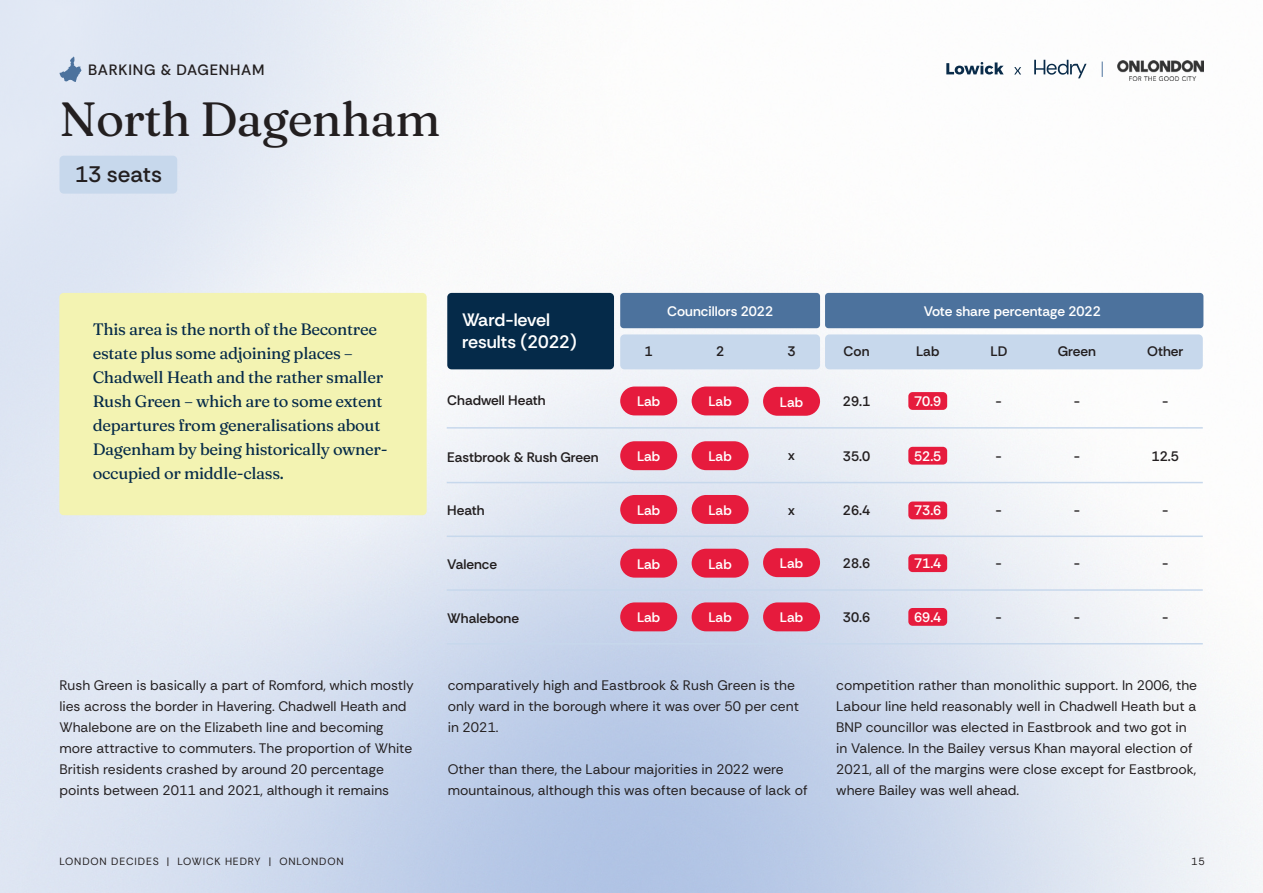
<style>
.page{position:relative;width:1263px;height:893px;background:#fff}
.page>*{position:absolute;margin:0;border:0;box-sizing:border-box;transform-origin:0 0}
.t1{font:900 48px "Fraunces 9 pt";letter-spacing:-.02em;color:#231f20}
.t2{font:500 22.5px "Rethink Sans";color:#231f20}
.t3{font:600 18px/21.6px "Rethink Sans";color:#fff}
.t4{font:900 16.5px/24px "Fraunces 9 pt";letter-spacing:-.02em;color:#052a49}
.t5{font:500 15px "Rethink Sans";letter-spacing:.05em;color:#231f20}
.t6{font:600 13.95px "Rethink Sans";color:#231f20}
.t7{font:13.8px/21px "Rethink Sans";color:#231f20}
.t8{font:600 13.8px "Rethink Sans";color:#231f20}
.t9{font:600 13.8px "Rethink Sans";color:#fff}
.t10{font:10.5px "Rethink Sans";letter-spacing:.08em;color:#231f20}
</style>
<div class="page">
<img style="left:0;top:0;width:1263px;height:893px">
<svg style="left:946px;top:62px;width:58px;height:13px"></svg>
<svg style="left:1034px;top:60px;width:52px;height:18px"></svg>
<svg style="left:1014px;top:67px;width:7px;height:8px"></svg>
<img style="left:1118px;top:61px;width:85px;height:20px">
<svg style="left:1102px;top:62px;width:1px;height:15px"></svg>
<svg style="left:60px;top:57px;width:22px;height:25px"></svg>
<div style="left:447px;top:293px;width:167px;height:76px;background:#052a49;border-radius:4px"></div>
<div style="left:825px;top:293px;width:378px;height:35px;background:#4c729d;border-radius:3px"></div>
<div style="left:620px;top:293px;width:200px;height:35px;background:#4c729d;border-radius:3px"></div>
<div style="left:908px;top:392px;width:39px;height:18px;background:#e61b3d;border-radius:4px"></div>
<div style="left:692px;top:386px;width:57px;height:29px;background:#e61b3d;border-radius:14px"></div>
<div style="left:620px;top:386px;width:57px;height:29px;background:#e61b3d;border-radius:14px"></div>
<div style="left:763px;top:387px;width:57px;height:29px;background:#e61b3d;border-radius:14px"></div>
<div style="left:763px;top:548px;width:57px;height:29px;background:#e61b3d;border-radius:14px"></div>
<div style="left:763px;top:602px;width:57px;height:29px;background:#e61b3d;border-radius:14px"></div>
<div style="left:692px;top:495px;width:57px;height:29px;background:#e61b3d;border-radius:14px"></div>
<div style="left:620px;top:495px;width:57px;height:29px;background:#e61b3d;border-radius:14px"></div>
<div style="left:908px;top:501px;width:39px;height:18px;background:#e61b3d;border-radius:4px"></div>
<div style="left:908px;top:447px;width:39px;height:18px;background:#e61b3d;border-radius:4px"></div>
<div style="left:692px;top:441px;width:57px;height:29px;background:#e61b3d;border-radius:14px"></div>
<div style="left:620px;top:441px;width:57px;height:29px;background:#e61b3d;border-radius:14px"></div>
<div style="left:908px;top:554px;width:39px;height:18px;background:#e61b3d;border-radius:4px"></div>
<div style="left:692px;top:549px;width:57px;height:29px;background:#e61b3d;border-radius:14px"></div>
<div style="left:620px;top:549px;width:57px;height:29px;background:#e61b3d;border-radius:14px"></div>
<div style="left:908px;top:608px;width:39px;height:18px;background:#e61b3d;border-radius:4px"></div>
<div style="left:692px;top:602px;width:57px;height:29px;background:#e61b3d;border-radius:14px"></div>
<div style="left:620px;top:602px;width:57px;height:29px;background:#e61b3d;border-radius:14px"></div>
<div style="left:825px;top:334px;width:378px;height:35px;background:#c7d8ec;border-radius:4px"></div>
<div style="left:620px;top:334px;width:200px;height:35px;background:#c7d8ec;border-radius:4px"></div>
<hr style="left:447px;top:427px;width:756px;height:2px;background:#c7d8ec">
<hr style="left:447px;top:482px;width:756px;height:1px;background:#c7d8ec">
<hr style="left:447px;top:536px;width:756px;height:1px;background:#c7d8ec">
<hr style="left:447px;top:589px;width:756px;height:2px;background:#c7d8ec">
<hr style="left:447px;top:643px;width:756px;height:1px;background:#c7d8ec">
<div style="left:59px;top:293px;width:368px;height:222px;background:#f3f3b2;border-radius:4px"></div>
<div style="left:60px;top:156px;width:117px;height:38px;background:#c7d8ec;border-radius:4px"></div>
<p class="t5" style="left:88px;top:60px;width:178px">BARKING &amp; DAGENHAM</p>
<h1 class="t1" style="left:60px;top:81px;width:382px">North Dagenham</h1>
<h2 class="t2" style="left:75px;top:161px;width:89px">13 seats</h2>
<p class="t4" style="left:93px;top:317px;width:296px">This area is the north of the Becontree estate plus some adjoining places – Chadwell Heath and the rather smaller Rush Green – which are to some extent departures from generalisations about Dagenham by being historically owner&shy;occupied or middle-class.</p>
<p class="t7" style="left:59px;top:674px;width:356px">Rush Green is basically a part of Romford, which mostly lies across the border in Havering. Chadwell Heath and Whalebone are on the Elizabeth line and becoming more attractive to commuters. The proportion of White British residents crashed by around 20 percentage points between 2011 and 2021, although it remains</p>
<h3 class="t3" style="left:462px;top:309px;width:116px">Ward-level results (2022)</h3>
<p class="t9" style="left:667px;top:302px;width:107px">Councillors 2022</p>
<p class="t9" style="left:924px;top:302px;width:178px">Vote share percentage 2022</p>
<p class="t8" style="left:645px;top:343px;width:10px">1</p>
<p class="t8" style="left:716px;top:343px;width:10px">2</p>
<p class="t8" style="left:787px;top:343px;width:10px">3</p>
<p class="t8" style="left:843px;top:343px;width:27px">Con</p>
<p class="t8" style="left:916px;top:343px;width:25px">Lab</p>
<p class="t8" style="left:990px;top:343px;width:19px">LD</p>
<p class="t8" style="left:1058px;top:343px;width:40px">Green</p>
<p class="t8" style="left:1147px;top:343px;width:38px">Other</p>
<p class="t8" style="left:447px;top:392px;width:100px">Chadwell Heath</p>
<p class="t9" style="left:637px;top:393px;width:25px">Lab</p>
<p class="t9" style="left:708px;top:393px;width:25px">Lab</p>
<p class="t9" style="left:780px;top:393px;width:25px">Lab</p>
<p class="t8" style="left:843px;top:393px;width:29px">29.1</p>
<p class="t9" style="left:914px;top:393px;width:29px">70.9</p>
<p class="t8" style="left:995px;top:393px;width:8px">-</p>
<p class="t8" style="left:1074px;top:393px;width:8px">-</p>
<p class="t8" style="left:1162px;top:393px;width:8px">-</p>
<p class="t8" style="left:447px;top:448px;width:153px">Eastbrook &amp; Rush Green</p>
<p class="t9" style="left:637px;top:448px;width:25px">Lab</p>
<p class="t9" style="left:708px;top:448px;width:25px">Lab</p>
<p class="t8" style="left:843px;top:447px;width:29px">35.0</p>
<p class="t9" style="left:914px;top:447px;width:29px">52.5</p>
<p class="t8" style="left:995px;top:447px;width:8px">-</p>
<p class="t8" style="left:1074px;top:447px;width:8px">-</p>
<p class="t8" style="left:1151px;top:447px;width:29px">12.5</p>
<p class="t8" style="left:788px;top:447px;width:8px">x</p>
<p class="t8" style="left:447px;top:502px;width:39px">Heath</p>
<p class="t9" style="left:637px;top:501px;width:25px">Lab</p>
<p class="t9" style="left:708px;top:501px;width:25px">Lab</p>
<p class="t8" style="left:843px;top:502px;width:29px">26.4</p>
<p class="t9" style="left:914px;top:502px;width:29px">73.6</p>
<p class="t6" style="left:995px;top:502px;width:8px">-</p>
<p class="t8" style="left:1074px;top:502px;width:8px">-</p>
<p class="t8" style="left:1162px;top:502px;width:8px">-</p>
<p class="t8" style="left:788px;top:502px;width:8px">x</p>
<p class="t8" style="left:447px;top:556px;width:51px">Valence</p>
<p class="t8" style="left:843px;top:554px;width:29px">28.6</p>
<p class="t9" style="left:914px;top:554px;width:29px">71.4</p>
<p class="t9" style="left:780px;top:555px;width:25px">Lab</p>
<p class="t9" style="left:637px;top:555px;width:25px">Lab</p>
<p class="t9" style="left:708px;top:555px;width:25px">Lab</p>
<p class="t8" style="left:995px;top:554px;width:8px">-</p>
<p class="t8" style="left:1074px;top:554px;width:8px">-</p>
<p class="t8" style="left:1162px;top:554px;width:8px">-</p>
<p class="t8" style="left:447px;top:609px;width:73px">Whalebone</p>
<p class="t9" style="left:637px;top:609px;width:25px">Lab</p>
<p class="t9" style="left:708px;top:609px;width:25px">Lab</p>
<p class="t8" style="left:843px;top:608px;width:29px">30.6</p>
<p class="t9" style="left:914px;top:608px;width:29px">69.4</p>
<p class="t8" style="left:995px;top:608px;width:8px">-</p>
<p class="t8" style="left:1074px;top:608px;width:8px">-</p>
<p class="t8" style="left:1162px;top:608px;width:8px">-</p>
<p class="t9" style="left:780px;top:609px;width:25px">Lab</p>
<p class="t7" style="left:448px;top:674px;width:353px">comparatively high and Eastbrook &amp; Rush Green is the only ward in the borough where it was over 50 per cent in 2021.</p>
<p class="t7" style="left:448px;top:758px;width:361px">Other than there, the Labour majorities in 2022 were mountainous, although this was often because of lack of</p>
<p class="t7" style="left:836px;top:674px;width:362px">competition rather than monolithic support. In 2006, the Labour line held reasonably well in Chadwell Heath but a BNP councillor was elected in Eastbrook and two got in in Valence. In the Bailey versus Khan mayoral election of 2021, all of the margins were close except for Eastbrook, where Bailey was well ahead.</p>
<p class="t10" style="left:60px;top:855px;width:286px">LONDON DECIDES | LOWICK HEDRY | ONLONDON</p>
<p class="t10" style="left:1191px;top:855px;width:15px">15</p>
</div>
